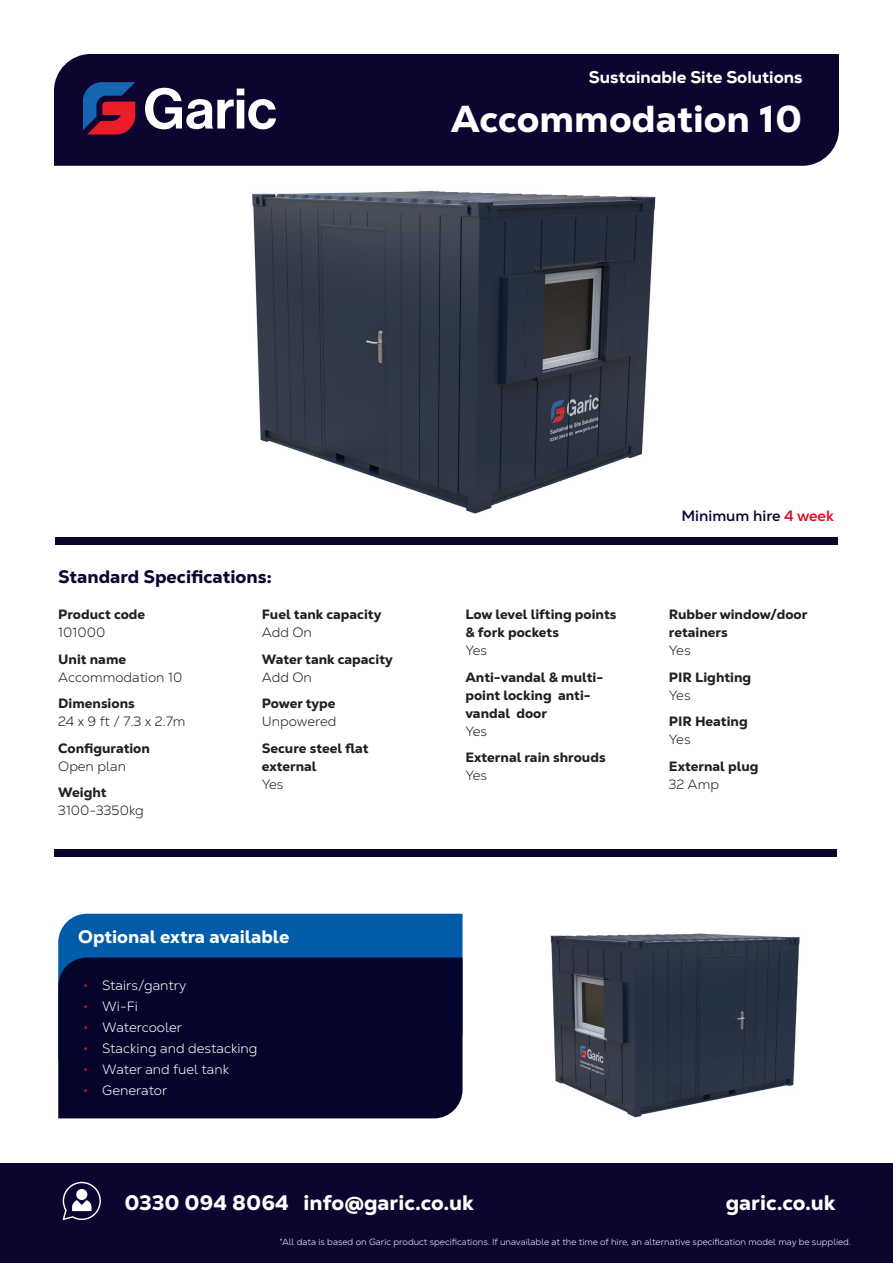
<style>
.page{position:relative;width:893px;height:1263px;background:#fff}
.page>*{position:absolute;margin:0;border:0;box-sizing:border-box;transform-origin:0 0}
.Product_name{font:800 37.5px "Nexa Text";color:#fff}
.t1{font:800 21px "Nexa Text";color:#fff}
.heading{font:800 18px "Nexa Text";color:#0d0530}
.heading-2{font:800 18px "Nexa Text";color:#fff}
.t2{font:800 16.8px "Nexa";color:#fff}
.t3{font:700 15px "Nexa Text";color:#0d0530}
.Table_bold{font:800 13.5px/18px "Nexa Text";color:#231f20}
.t4{font:300 13.5px "Nexa Text";color:#fff}
.Table_bold-2{font:300 13.5px/18px "Nexa Text";color:#231f20}
.t5{font:300 9px "Nexa Text";color:#fff}
.s1{font-weight:300}
.s2{font-weight:800}
.s3{font-weight:200;font-size:15px;color:#e3051b}
.s4{color:#e3051b}
</style>
<div class="page">
<div style="left:0;top:1163px;width:893px;height:100px;background:#0d0530"></div>
<svg style="left:63px;top:1182px;width:38px;height:38px"></svg>
<div style="left:76px;top:1189px;width:11px;height:11px;background:#fff;border-radius:50%"></div>
<div style="left:54px;top:54px;width:785px;height:112px;background:#0d0530"></div>
<svg style="left:83px;top:82px;width:52px;height:52px;background:#622e5a"></svg>
<svg style="left:145px;top:88px;width:131px;height:41px"></svg>
<div style="left:55px;top:537px;width:783px;height:7px;background:#0d0530"></div>
<div style="left:54px;top:849px;width:783px;height:8px;background:#0d0530"></div>
<img style="left:550px;top:933px;width:250px;height:185px">
<div style="left:58px;top:914px;width:405px;height:43px;background:#005ca9"></div>
<div style="left:58px;top:957px;width:405px;height:161px;background:#05052c"></div>
<img style="left:252px;top:191px;width:404px;height:323px">
<p class="t2" style="left:589px;top:66px;width:215px">Sustainable Site Solutions</p>
<p class="Product_name" style="left:451px;top:95px;width:353px">Accommodation 10</p>
<p class="heading" style="left:58px;top:566px;width:215px">Standard Specifications:</p>
<p class="Table_bold" style="left:58px;top:605px;width:88px">Product code<br><span class="s1">101000</span></p>
<p class="Table_bold-2" style="left:58px;top:650px;width:126px"><span class="s2">Unit name<br></span>Accommodation 10</p>
<p class="Table_bold-2" style="left:58px;top:694px;width:129px"><span class="s2">Dimensions<br></span>24 x 9 ft / 7.3 x 2.7m</p>
<p class="Table_bold" style="left:58px;top:739px;width:93px">Configuration<br><span class="s1">Open plan</span></p>
<p class="Table_bold-2" style="left:58px;top:783px;width:87px"><span class="s2">Weight<br></span>3100-3350kg</p>
<p class="Table_bold" style="left:262px;top:605px;width:121px">Fuel tank capacity<br><span class="s1">Add On</span></p>
<p class="Table_bold" style="left:262px;top:650px;width:132px">Water tank capacity<br><span class="s1">Add On</span></p>
<p class="Table_bold" style="left:262px;top:694px;width:76px">Power type<br><span class="s1">Unpowered</span></p>
<p class="Table_bold" style="left:262px;top:739px;width:108px">Secure steel flat external<br><span class="s1">Yes</span></p>
<p class="heading-2" style="left:78px;top:925px;width:213px">Optional extra available</p>
<p class="t4" style="left:83px;top:977px;width:105px"><span class="s3">•</span> Stairs/gantry</p>
<p class="t4" style="left:83px;top:998px;width:57px"><span class="s3">•</span> Wi-Fi</p>
<p class="t4" style="left:83px;top:1019px;width:101px"><span class="s3">•</span> Watercooler</p>
<p class="t4" style="left:83px;top:1040px;width:176px"><span class="s3">•</span> Stacking and destacking</p>
<p class="t4" style="left:83px;top:1061px;width:148px"><span class="s3">•</span> Water and fuel tank</p>
<p class="t4" style="left:83px;top:1082px;width:86px"><span class="s3">•</span> Generator</p>
<p class="Table_bold" style="left:465px;top:605px;width:152px">Low level lifting points &amp; fork pockets<br><span class="s1">Yes</span></p>
<p class="Table_bold" style="left:465px;top:668px;width:139px">Anti-vandal &amp; multi&shy;point locking anti&shy;vandal door<br><span class="s1">Yes</span></p>
<p class="Table_bold" style="left:465px;top:748px;width:142px">External rain shrouds<br><span class="s1">Yes</span></p>
<p class="t3" style="left:681px;top:506px;width:154px">Minimum hire <span class="s4">4 week</span></p>
<p class="Table_bold" style="left:669px;top:605px;width:140px">Rubber window/door retainers<br><span class="s1">Yes</span></p>
<p class="Table_bold" style="left:669px;top:668px;width:84px">PIR Lighting<br><span class="s1">Yes</span></p>
<p class="Table_bold" style="left:669px;top:712px;width:80px">PIR Heating<br><span class="s1">Yes</span></p>
<p class="Table_bold" style="left:669px;top:757px;width:91px">External plug<br><span class="s1">32 Amp</span></p>
<h2 class="t1" style="left:124px;top:1189px;width:351px">0330 094 8064 info@garic.co.uk</h2>
<h2 class="t1" style="left:726px;top:1189px;width:111px">garic.co.uk</h2>
<p class="t5" style="left:279px;top:1236px;width:573px">*All data is based on Garic product specifications. If unavailable at the time of hire, an alternative specification model may be supplied.</p>
</div>
